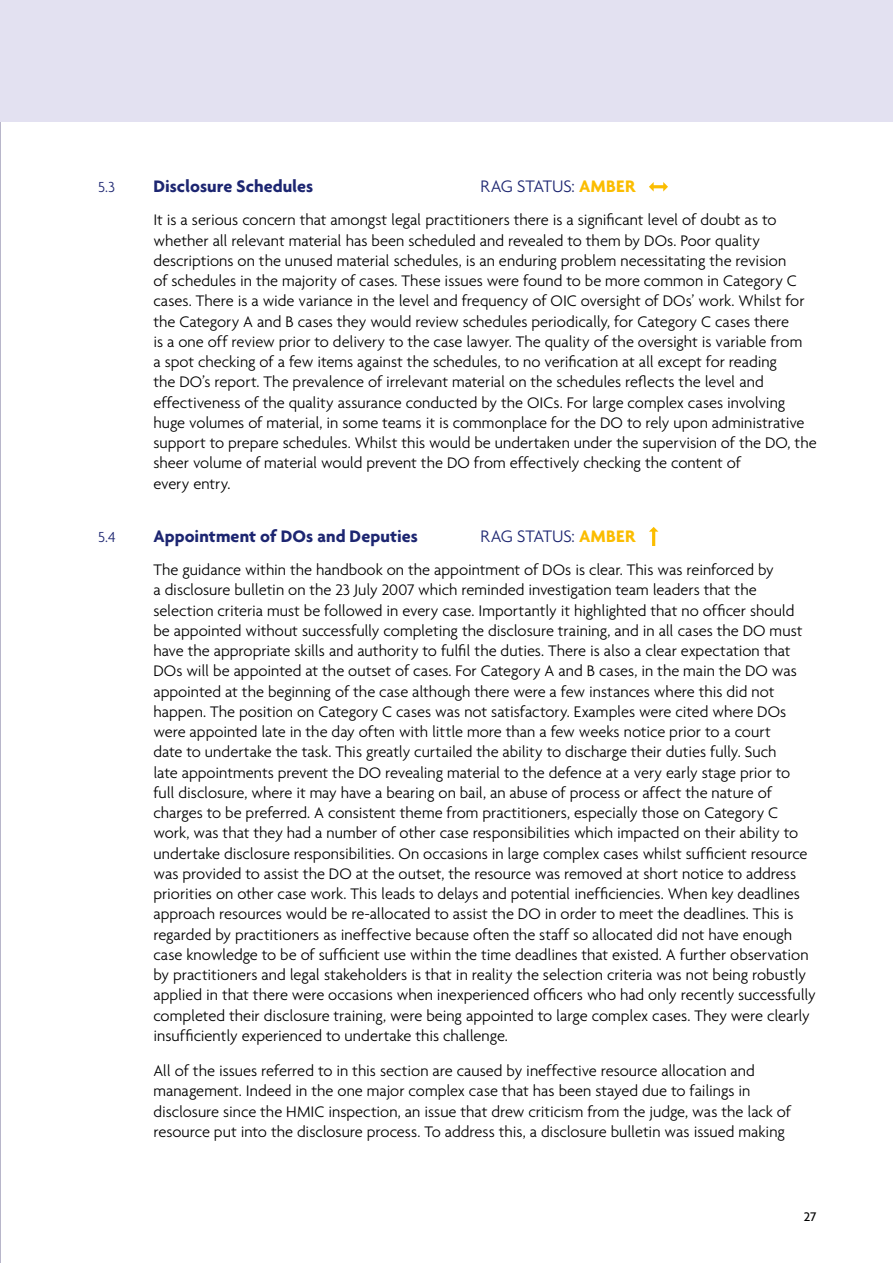
<style>
.page{position:relative;width:893px;height:1263px;background:#fff}
.page>*{position:absolute;margin:0;border:0;box-sizing:border-box;transform-origin:0 0}
.t1{font:700 18px "Agenda";letter-spacing:.005em;color:#1d2671}
.t2{font:300 18px "Agenda";letter-spacing:-.005em;color:#1d2671}
.t3{font:300 16.5px/20.2px "Agenda";letter-spacing:-.005em;color:#000}
.t4{font:300 15.75px "Agenda";color:#1d2671}
.t5{font:500 13.5px "Agenda";color:#000}
.s1{font-weight:700;color:#fbbd00}
</style>
<div class="page">
<hr style="left:0;top:0;width:1px;height:1263px;background:#1c1455">
<div style="left:0;top:0;width:893px;height:122px;background:#e3e1f1"></div>
<svg style="left:649px;top:527px;width:9px;height:19px"></svg>
<svg style="left:649px;top:182px;width:19px;height:10px"></svg>
<p class="t4" style="left:98px;top:178px;width:19px">5.3</p>
<p class="t1" style="left:153px;top:176px;width:161px">Disclosure Schedules</p>
<p class="t2" style="left:481px;top:176px;width:157px">RAG STATUS: <span class="s1">AMBER</span></p>
<p class="t3" style="left:153px;top:210px;width:665px">It is a serious concern that amongst legal practitioners there is a significant level of doubt as to whether all relevant material has been scheduled and revealed to them by DOs. Poor quality descriptions on the unused material schedules, is an enduring problem necessitating the revision<br>of schedules in the majority of cases. These issues were found to be more common in Category C cases. There is a wide variance in the level and frequency of OIC oversight of DOs’ work. Whilst for the Category A and B cases they would review schedules periodically, for Category C cases there<br>is a one off review prior to delivery to the case lawyer. The quality of the oversight is variable from<br>a spot checking of a few items against the schedules, to no verification at all except for reading<br>the DO’s report. The prevalence of irrelevant material on the schedules reflects the level and effectiveness of the quality assurance conducted by the OICs. For large complex cases involving huge volumes of material, in some teams it is commonplace for the DO to rely upon administrative support to prepare schedules. Whilst this would be undertaken under the supervision of the DO, the sheer volume of material would prevent the DO from effectively checking the content of<br>every entry.</p>
<p class="t4" style="left:98px;top:528px;width:19px">5.4</p>
<p class="t1" style="left:153px;top:525px;width:266px">Appointment of DOs and Deputies</p>
<p class="t2" style="left:481px;top:526px;width:157px">RAG STATUS: <span class="s1">AMBER</span></p>
<p class="t3" style="left:153px;top:559px;width:664px">The guidance within the handbook on the appointment of DOs is clear. This was reinforced by<br>a disclosure bulletin on the 23 July 2007 which reminded investigation team leaders that the selection criteria must be followed in every case. Importantly it highlighted that no officer should<br>be appointed without successfully completing the disclosure training, and in all cases the DO must have the appropriate skills and authority to fulfil the duties. There is also a clear expectation that DOs will be appointed at the outset of cases. For Category A and B cases, in the main the DO was appointed at the beginning of the case although there were a few instances where this did not happen. The position on Category C cases was not satisfactory. Examples were cited where DOs were appointed late in the day often with little more than a few weeks notice prior to a court<br>date to undertake the task. This greatly curtailed the ability to discharge their duties fully. Such<br>late appointments prevent the DO revealing material to the defence at a very early stage prior to<br>full disclosure, where it may have a bearing on bail, an abuse of process or affect the nature of charges to be preferred. A consistent theme from practitioners, especially those on Category C work, was that they had a number of other case responsibilities which impacted on their ability to undertake disclosure responsibilities. On occasions in large complex cases whilst sufficient resource was provided to assist the DO at the outset, the resource was removed at short notice to address priorities on other case work. This leads to delays and potential inefficiencies. When key deadlines approach resources would be re-allocated to assist the DO in order to meet the deadlines. This is regarded by practitioners as ineffective because often the staff so allocated did not have enough case knowledge to be of sufficient use within the time deadlines that existed. A further observation by practitioners and legal stakeholders is that in reality the selection criteria was not being robustly applied in that there were occasions when inexperienced officers who had only recently successfully completed their disclosure training, were being appointed to large complex cases. They were clearly insufficiently experienced to undertake this challenge.</p>
<p class="t3" style="left:153px;top:1060px;width:639px">All of the issues referred to in this section are caused by ineffective resource allocation and management. Indeed in the one major complex case that has been stayed due to failings in disclosure since the HMIC inspection, an issue that drew criticism from the judge, was the lack of resource put into the disclosure process. To address this, a disclosure bulletin was issued making</p>
<p class="t5" style="left:804px;top:1208px;width:14px">27</p>
</div>
